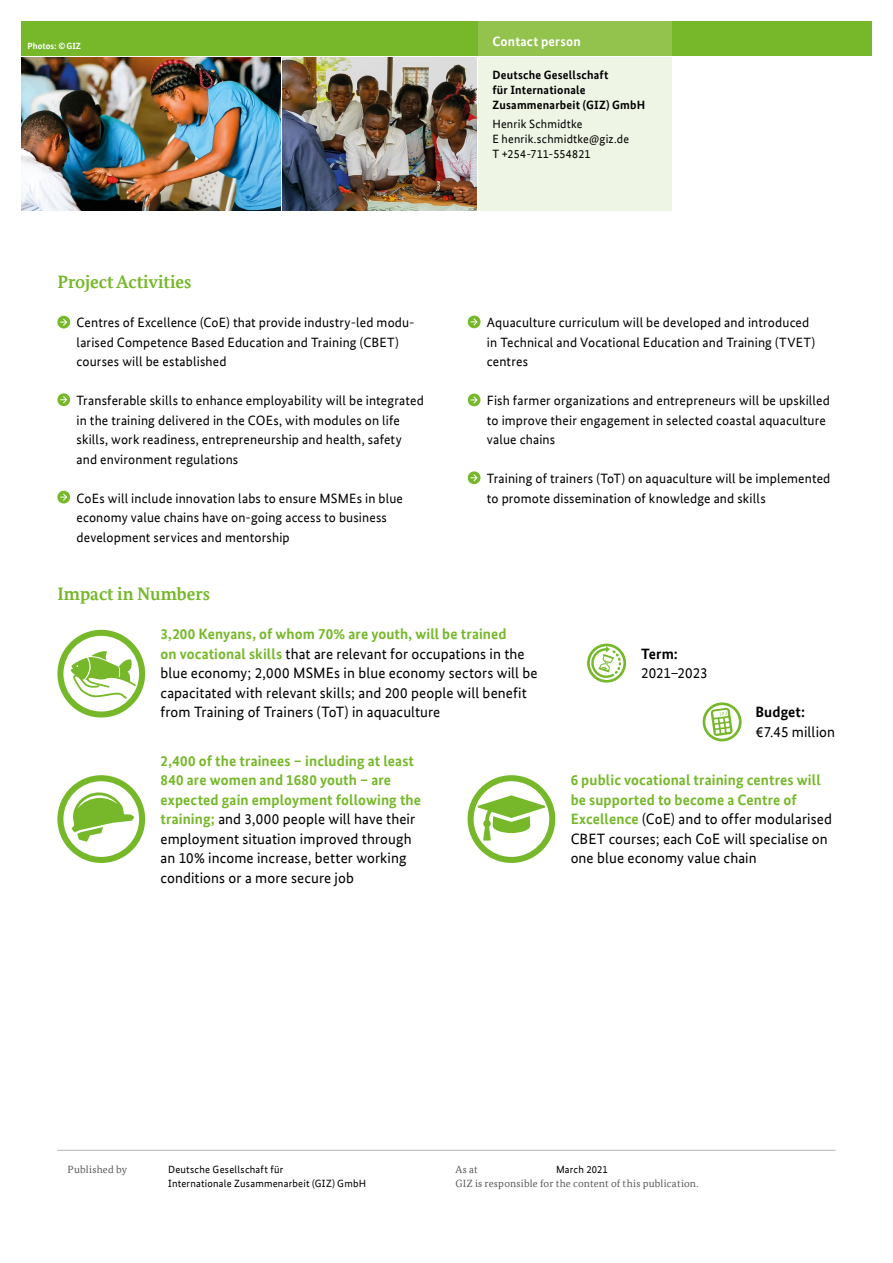
<style>
.page{position:relative;width:893px;height:1263px;background:#fff}
.page>*{position:absolute;margin:0;border:0;box-sizing:border-box;transform-origin:0 0}
.t1{font:700 18px "Bundes Serif Office";color:#76b82a}
.t2{font:15px/19.5px "Bundes Sans Office";letter-spacing:.005em;color:#000}
.t3{font:700 15px "Bundes Sans Office";letter-spacing:.01em;color:#000}
.t4{font:13.5px/19.5px "Bundes Sans Office";letter-spacing:.01em;color:#000}
.t5{font:700 13.5px "Bundes Sans Office";letter-spacing:.015em;color:#fff}
.t6{font:700 12px/15px "Bundes Sans Office";letter-spacing:.02em;color:#000}
.t7{font:12px/15px "Bundes Sans Office";letter-spacing:.015em;color:#000}
.t8{font:10.5px/13.5px "Bundes Sans Office";letter-spacing:.02em;color:#000}
.t9{font:10.5px "Bundes Serif Office";letter-spacing:.02em;color:#575756}
.t10{font:700 9px "Bundes Sans Office";color:#fff}
.s1{font-weight:700;color:#76b82a}
</style>
<div class="page">
<div style="left:21px;top:21px;width:851px;height:34px;background:#76b82a"></div>
<div style="left:478px;top:21px;width:194px;height:34px;background:#93c24d"></div>
<div style="left:478px;top:57px;width:194px;height:154px;background:#eef5e4"></div>
<img style="left:283px;top:57px;width:193px;height:153px">
<img style="left:21px;top:57px;width:260px;height:153px">
<svg style="left:57px;top:630px;width:88px;height:87px"></svg>
<svg style="left:703px;top:702px;width:39px;height:39px"></svg>
<svg style="left:57px;top:775px;width:88px;height:88px"></svg>
<svg style="left:587px;top:644px;width:39px;height:39px"></svg>
<svg style="left:468px;top:775px;width:87px;height:88px"></svg>
<svg style="left:57px;top:316px;width:13px;height:12px"></svg>
<svg style="left:57px;top:393px;width:13px;height:13px"></svg>
<svg style="left:57px;top:491px;width:13px;height:12px"></svg>
<svg style="left:468px;top:315px;width:12px;height:13px"></svg>
<div style="left:468px;top:394px;width:12px;height:12px;background:#76b82a;border-radius:50%"></div>
<svg style="left:468px;top:471px;width:12px;height:13px"></svg>
<hr style="left:57px;top:1150px;width:779px;height:1px;background:#b5b4b4">
<svg style="left:59px;top:319px;width:8px;height:7px"></svg>
<svg style="left:59px;top:396px;width:8px;height:8px"></svg>
<svg style="left:59px;top:493px;width:8px;height:8px"></svg>
<svg style="left:469px;top:318px;width:9px;height:8px"></svg>
<svg style="left:470px;top:396px;width:8px;height:8px"></svg>
<svg style="left:469px;top:474px;width:9px;height:8px"></svg>
<p class="t10" style="left:28px;top:41px;width:55px">Photos: © GIZ</p>
<p class="t5" style="left:492px;top:33px;width:90px">Contact person</p>
<p class="t6" style="left:492px;top:67px;width:154px">Deutsche Gesellschaft<br>für Internationale<br>Zusammenarbeit (GIZ) GmbH</p>
<p class="t7" style="left:492px;top:117px;width:138px">Henrik Schmidtke<br>E henrik.schmidtke@giz.de<br>T +254-711-554821</p>
<h1 class="t1" style="left:57px;top:271px;width:135px">Project Activities</h1>
<p class="t4" style="left:77px;top:313px;width:340px">Centres of Excellence (CoE) that provide industry-led modu&shy;larised Competence Based Education and Training (CBET) courses will be established</p>
<p class="t4" style="left:77px;top:391px;width:349px">Transferable skills to enhance employability will be integrated in the training delivered in the COEs, with modules on life skills, work readiness, entrepreneurship and health, safety and environment regulations</p>
<p class="t4" style="left:77px;top:488px;width:328px">CoEs will include innovation labs to ensure MSMEs in blue economy value chains have on-going access to business development services and mentorship</p>
<h1 class="t1" style="left:57px;top:583px;width:154px">Impact in Numbers</h1>
<p class="t4" style="left:487px;top:313px;width:330px">Aquaculture curriculum will be developed and introduced in Technical and Vocational Education and Training (TVET) centres</p>
<p class="t4" style="left:487px;top:391px;width:344px">Fish farmer organizations and entrepreneurs will be upskilled to improve their engagement in selected coastal aquaculture value chains</p>
<p class="t4" style="left:487px;top:469px;width:345px">Training of trainers (ToT) on aquaculture will be implemented to promote dissemination of knowledge and skills</p>
<p class="t2" style="left:161px;top:624px;width:379px"><span class="s1">3,200 Kenyans, of whom 70% are youth, will be trained<br>on vocational skills</span> that are relevant for occupations in the blue economy; 2,000 MSMEs in blue economy sectors will be capacitated with relevant skills; and 200 people will benefit from Training of Trainers (ToT) in aquaculture</p>
<p class="t2" style="left:161px;top:751px;width:262px"><span class="s1">2,400 of the trainees – including at least 840 are women and 1680 youth – are expected gain employment following the training;</span> and 3,000 people will have their employment situation improved through an 10% income increase, better working conditions or a more secure job</p>
<p class="t3" style="left:641px;top:645px;width:38px">Term:</p>
<p class="t2" style="left:641px;top:663px;width:68px">2021–2023</p>
<p class="t3" style="left:755px;top:703px;width:51px">Budget:</p>
<p class="t2" style="left:755px;top:722px;width:81px">€7.45 million</p>
<p class="t2" style="left:571px;top:770px;width:263px"><span class="s1">6 public vocational training centres will be supported to become a Centre of Excellence</span> (CoE) and to offer modularised CBET courses; each CoE will specialise on one blue economy value chain</p>
<p class="t9" style="left:68px;top:1163px;width:61px">Published by</p>
<p class="t8" style="left:168px;top:1163px;width:200px">Deutsche Gesellschaft für<br>Internationale Zusammenarbeit (GIZ) GmbH</p>
<p class="t9" style="left:455px;top:1163px;width:24px">As at</p>
<p class="t8" style="left:556px;top:1163px;width:53px">March 2021</p>
<p class="t9" style="left:455px;top:1177px;width:245px">GIZ is responsible for the content of this publication.</p>
</div>
